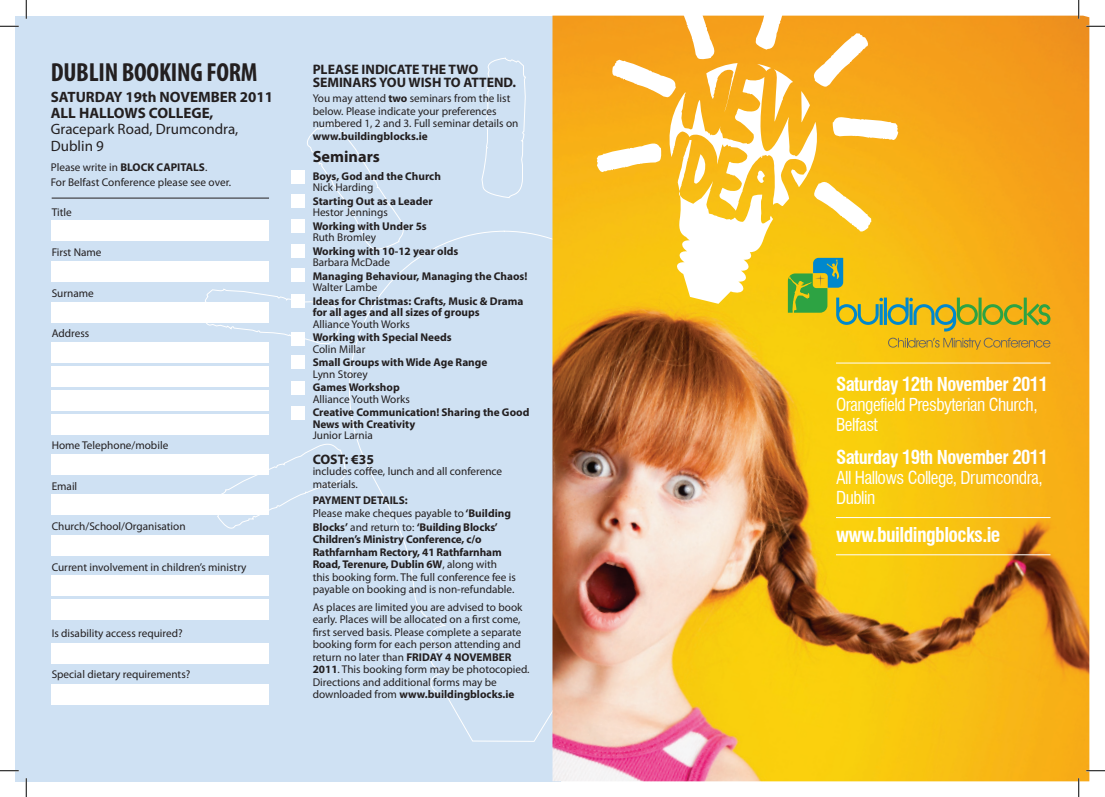
<style>
.page{position:relative;width:1105px;height:797px;background:#fff}
.page>*{position:absolute;margin:0;border:0;box-sizing:border-box;transform-origin:0 0}
.t1{font:700 condensed 26.25px "Myriad Pro";letter-spacing:-.01em;color:#231f20}
.t2{font:700 condensed 20px "Swiss 721 BT";letter-spacing:-.03em;color:#fff}
.t3{font:700 condensed 18.75px "Swiss 721 BT";letter-spacing:-.03em;color:#fff}
.t4{font:condensed 17.5px/20px "Swiss 721 BT";letter-spacing:-.03em;color:#fff}
.t5{font:700 16.25px "Myriad Pro";color:#231f20}
.t6{font:700 15px/16.2px "Myriad Pro";color:#231f20}
.t7{font:15px/16.2px "Myriad Pro";color:#231f20}
.t8{font:700 13.75px/13.8px "Myriad Pro";color:#231f20}
.t9{font:11.25px/12.5px "Myriad Pro";color:#231f20}
.t10{font:700 11.25px/12.8px "Myriad Pro";color:#231f20}
.s1{font-weight:700}
.s2{font-weight:400}
</style>
<div class="page">
<div style="left:16px;top:16px;width:545px;height:765px;background:#cfe1f3"></div>
<svg style="left:349px;top:231px;width:203px;height:510px"></svg>
<svg style="left:214px;top:443px;width:132px;height:86px"></svg>
<svg style="left:202px;top:289px;width:140px;height:55px"></svg>
<svg style="left:307px;top:123px;width:98px;height:128px"></svg>
<svg style="left:482px;top:58px;width:44px;height:140px"></svg>
<div style="left:52px;top:220px;width:217px;height:20px;background:#fff"></div>
<div style="left:52px;top:261px;width:217px;height:20px;background:#fff"></div>
<div style="left:52px;top:302px;width:217px;height:20px;background:#fff"></div>
<div style="left:52px;top:343px;width:217px;height:20px;background:#fff"></div>
<div style="left:52px;top:366px;width:217px;height:20px;background:#fff"></div>
<div style="left:52px;top:390px;width:217px;height:20px;background:#fff"></div>
<div style="left:52px;top:414px;width:217px;height:20px;background:#fff"></div>
<div style="left:52px;top:454px;width:217px;height:20px;background:#fff"></div>
<div style="left:52px;top:494px;width:217px;height:20px;background:#fff"></div>
<div style="left:52px;top:535px;width:217px;height:20px;background:#fff"></div>
<div style="left:52px;top:575px;width:217px;height:20px;background:#fff"></div>
<div style="left:52px;top:599px;width:217px;height:20px;background:#fff"></div>
<div style="left:52px;top:643px;width:217px;height:20px;background:#fff"></div>
<div style="left:52px;top:684px;width:217px;height:20px;background:#fff"></div>
<div style="left:291px;top:170px;width:13px;height:13px;background:#fff"></div>
<div style="left:291px;top:194px;width:13px;height:14px;background:#fff"></div>
<div style="left:291px;top:219px;width:13px;height:14px;background:#fff"></div>
<div style="left:291px;top:244px;width:13px;height:14px;background:#fff"></div>
<div style="left:291px;top:268px;width:13px;height:14px;background:#fff"></div>
<div style="left:291px;top:294px;width:13px;height:14px;background:#fff"></div>
<div style="left:291px;top:332px;width:13px;height:13px;background:#fff"></div>
<div style="left:291px;top:356px;width:13px;height:13px;background:#fff"></div>
<div style="left:291px;top:381px;width:13px;height:13px;background:#fff"></div>
<div style="left:291px;top:406px;width:13px;height:13px;background:#fff"></div>
<hr style="left:52px;top:198px;width:217px;height:1px;background:#231f20">
<img style="left:552px;top:16px;width:537px;height:765px">
<svg style="left:597px;top:16px;width:453px;height:334px;background:#eeb636"></svg>
<hr style="left:836px;top:363px;width:214px;height:1px;background:#fff">
<hr style="left:836px;top:517px;width:214px;height:1px;background:#fff">
<hr style="left:836px;top:554px;width:214px;height:1px;background:#fff">
<svg style="left:0;top:25px;width:19px;height:2px"></svg>
<svg style="left:1086px;top:25px;width:19px;height:2px"></svg>
<svg style="left:0;top:770px;width:19px;height:1px"></svg>
<svg style="left:1086px;top:770px;width:19px;height:1px"></svg>
<svg style="left:25px;top:0;width:2px;height:19px"></svg>
<svg style="left:25px;top:778px;width:2px;height:19px"></svg>
<svg style="left:1078px;top:0;width:1px;height:19px"></svg>
<svg style="left:1078px;top:778px;width:1px;height:19px"></svg>
<h1 class="t1" style="left:51px;top:55px;width:208px">DUBLIN BOOKING FORM</h1>
<h3 class="t6" style="left:51px;top:88px;width:224px">SATURDAY 19th NOVEMBER 2011<br>ALL HALLOWS COLLEGE,</h3>
<h3 class="t7" style="left:51px;top:121px;width:189px">Gracepark Road, Drumcondra,<br>Dublin 9</h3>
<p class="t9" style="left:51px;top:159px;width:182px;line-height:15px">Please write in <span class="s1">BLOCK CAPITALS</span>.<br>For Belfast Conference please see over.</p>
<p class="t9" style="left:52px;top:205px;width:22px">Title</p>
<p class="t9" style="left:52px;top:246px;width:51px">First Name</p>
<p class="t9" style="left:52px;top:286px;width:44px">Surname</p>
<p class="t9" style="left:52px;top:327px;width:39px">Address</p>
<p class="t9" style="left:52px;top:439px;width:118px">Home Telephone/mobile</p>
<p class="t9" style="left:52px;top:479px;width:27px">Email</p>
<p class="t9" style="left:52px;top:520px;width:135px">Church/School/Organisation</p>
<p class="t9" style="left:52px;top:560px;width:196px">Current involvement in children’s ministry</p>
<p class="t9" style="left:52px;top:627px;width:132px">Is disability access required?</p>
<p class="t9" style="left:52px;top:667px;width:140px">Special dietary requirements?</p>
<p class="t8" style="left:313px;top:62px;width:205px">PLEASE INDICATE THE TWO<br>SEMINARS YOU WISH TO ATTEND.</p>
<p class="t9" style="left:313px;top:92px;width:207px">You may attend <span class="s1">two</span> seminars from the list below. Please indicate your preferences numbered 1, 2 and 3. Full seminar details on</p>
<p class="t10" style="left:313px;top:129px;width:117px">www.buildingblocks.ie</p>
<h3 class="t5" style="left:313px;top:146px;width:69px">Seminars</h3>
<p class="t10" style="left:313px;top:169px;width:130px">Boys, God and the Church</p>
<p class="t9" style="left:313px;top:181px;width:62px">Nick Harding</p>
<p class="t10" style="left:313px;top:194px;width:122px">Starting Out as a Leader</p>
<p class="t9" style="left:313px;top:206px;width:77px">Hestor Jennings</p>
<p class="t10" style="left:313px;top:219px;width:116px">Working with Under 5s</p>
<p class="t9" style="left:313px;top:231px;width:65px">Ruth Bromley</p>
<p class="t10" style="left:313px;top:244px;width:147px">Working with 10-12 year olds</p>
<p class="t9" style="left:313px;top:256px;width:79px">Barbara McDade</p>
<p class="t10" style="left:313px;top:269px;width:216px">Managing Behaviour, Managing the Chaos!</p>
<p class="t9" style="left:313px;top:281px;width:66px">Walter Lambe</p>
<p class="t10" style="left:313px;top:295px;width:212px;line-height:11.2px">Ideas for Christmas: Crafts, Music &amp; Drama for all ages and all sizes of groups</p>
<p class="t9" style="left:313px;top:317px;width:99px">Alliance Youth Works</p>
<p class="t10" style="left:313px;top:331px;width:141px">Working with Special Needs</p>
<p class="t9" style="left:313px;top:342px;width:54px">Colin Millar</p>
<p class="t10" style="left:313px;top:356px;width:176px">Small Groups with Wide Age Range</p>
<p class="t9" style="left:313px;top:367px;width:57px">Lynn Storey</p>
<p class="t10" style="left:313px;top:381px;width:89px">Games Workshop</p>
<p class="t9" style="left:313px;top:392px;width:99px">Alliance Youth Works</p>
<p class="t10" style="left:313px;top:406px;width:218px;line-height:11.2px">Creative Communication! Sharing the Good<br>News with Creativity</p>
<p class="t9" style="left:313px;top:428px;width:62px">Junior Larnia</p>
<p class="t8" style="left:313px;top:452px;width:63px">COST: €35</p>
<p class="t9" style="left:313px;top:465px;width:191px">includes coffee, lunch and all conference materials.</p>
<p class="t10" style="left:313px;top:493px;width:205px">PAYMENT DETAILS:<br><span class="s2">Please make cheques payable to</span> ‘Building Blocks’ <span class="s2">and return to:</span> ‘Building Blocks’ Children’s Ministry Conference, c/o Rathfarnham Rectory, 41 Rathfarnham Road, Terenure, Dublin 6W<span class="s2">, along with this booking form. The full conference fee is payable on booking and is non-refundable.</span></p>
<p class="t9" style="left:313px;top:600px;width:218px">As places are limited you are advised to book early. Places will be allocated on a first come, first served basis. Please complete a separate booking form for each person attending and return no later than <span class="s1">FRIDAY 4 NOVEMBER 2011</span>. This booking form may be photocopied.<br>Directions and additional forms may be downloaded from <span class="s1">www.buildingblocks.ie</span></p>
<h3 class="t3" style="left:836px;top:372px;width:214px">Saturday 12th November 2011</h3>
<h3 class="t4" style="left:836px;top:394px;width:203px">Orangefield Presbyterian Church,<br>Belfast</h3>
<h3 class="t3" style="left:836px;top:446px;width:214px">Saturday 19th November 2011</h3>
<h3 class="t4" style="left:836px;top:468px;width:208px">All Hallows College, Drumcondra,<br>Dublin</h3>
<h2 class="t2" style="left:836px;top:522px;width:166px">www.buildingblocks.ie</h2>
</div>
